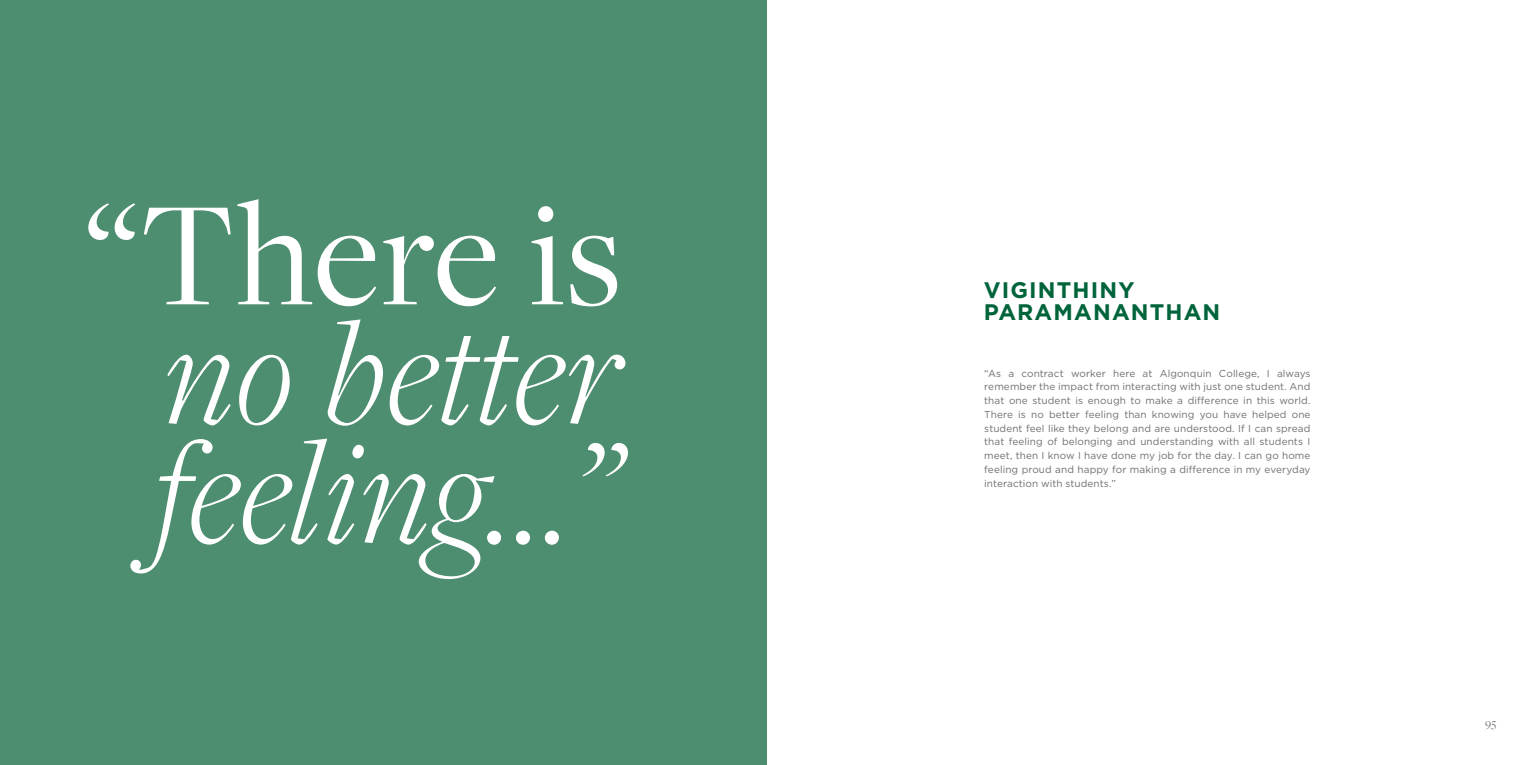
<style>
.page{position:relative;width:1530px;height:765px;background:#fff}
.page>*{position:absolute;margin:0;border:0;box-sizing:border-box;transform-origin:0 0}
.t1{font:italic 300 154.5px/119.1px "Freight Disp Pro";letter-spacing:.005em;color:#fff}
.t2{font:154.5px "Freight Disp Pro";letter-spacing:.005em;color:#fff}
.t3{font:700 22.5px "Gotham";letter-spacing:.05em;color:#00643b}
.t4{font:12.5px "Freight Disp Pro";color:#6d6e71}
.t5{font:10px/13.8px "Gotham";letter-spacing:.005em;color:#6d6e71;text-align:justify}
</style>
<div class="page">
<div style="left:0;top:0;width:766px;height:765px;background:#4d8d70"></div>
<h1 class="t2" style="left:84px;top:154px;width:539px">“There is</h1>
<h1 class="t1" style="left:152px;top:310px;width:471px">no better feeling...”</h1>
<h2 class="t3" style="left:984px;top:275px;width:152px">VIGINTHINY</h2>
<h2 class="t3" style="left:984px;top:297px;width:238px">PARAMANANTHAN</h2>
<p class="t5" style="left:984px;top:366px;width:328px">“As a contract worker here at Algonquin College, I always remember the impact from interacting with just one student. And that one student is enough to make a difference in this world.<br>There is no better feeling than knowing you have helped one student feel like they belong and are understood. If I can spread that feeling of belonging and understanding with all students I meet, then I know I have done my job for the day. I can go home feeling proud and happy for making a difference in my everyday interaction with students.”</p>
<p class="t4" style="left:1485px;top:716px;width:13px">95</p>
</div>
